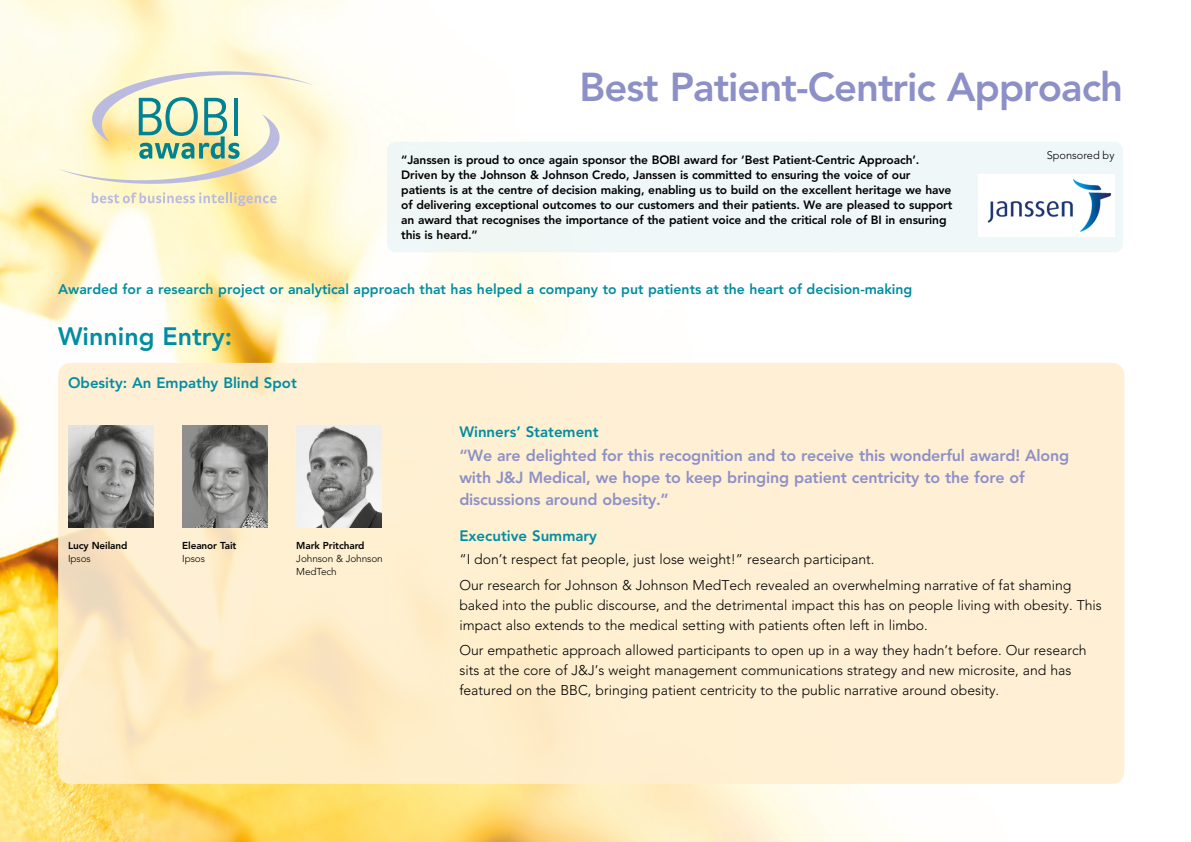
<style>
.page{position:relative;width:1191px;height:842px;background:#fff}
.page>*{position:absolute;margin:0;border:0;box-sizing:border-box;transform-origin:0 0}
.t1{font:800 40px "Avenir";letter-spacing:-.025em;color:#8d90c7}
.t2{font:800 25px "Avenir";color:#008da1}
.t3{font:800 16px/22px "Avenir";letter-spacing:-.01em;color:#8d90c7}
.t4{font:800 15px "Avenir";color:#008da1}
.t5{font:300 14px/20px "Avenir";color:#000}
.t6{font:800 14px "Avenir";color:#008da1}
.t7{font:800 12px/15px "Avenir";letter-spacing:-.01em;color:#000}
.t8{font:300 11px "Avenir";color:#000}
.t9{font:800 10px "Avenir";letter-spacing:-.01em;color:#000}
.t10{font:300 10px/13px "Avenir";letter-spacing:-.01em;color:#000}
</style>
<div class="page">
<img style="left:0;top:0;width:1125px;height:842px">
<svg style="left:0;top:179px;width:258px;height:326px"></svg>
<svg style="left:92px;top:192px;width:184px;height:14px;background:#eae2c6"></svg>
<svg style="left:58px;top:71px;width:255px;height:113px;background:#e5e7c5"></svg>
<hr style="left:234px;top:98px;width:4px;height:37px;background:#008295">
<div style="left:58px;top:363px;width:1066px;height:421px;background:#ffefd1;border-radius:12px"></div>
<div style="left:387px;top:142px;width:736px;height:110px;background:#e9f4f7;border-radius:9px"></div>
<img style="left:978px;top:174px;width:136px;height:62px">
<img style="left:68px;top:425px;width:85px;height:102px">
<img style="left:182px;top:425px;width:85px;height:102px">
<img style="left:297px;top:425px;width:85px;height:102px">
<h1 class="t1" style="left:579px;top:64px;width:545px">Best Patient-Centric Approach</h1>
<p class="t7" style="left:401px;top:152px;width:552px">“Janssen is proud to once again sponsor the BOBI award for ‘Best Patient-Centric Approach’.<br>Driven by the Johnson &amp; Johnson Credo, Janssen is committed to ensuring the voice of our patients is at the centre of decision making, enabling us to build on the excellent heritage we have of delivering exceptional outcomes to our customers and their patients. We are pleased to support an award that recognises the importance of the patient voice and the critical role of BI in ensuring this is heard.”</p>
<p class="t8" style="left:1046px;top:148px;width:69px">Sponsored by</p>
<p class="t6" style="left:58px;top:281px;width:856px">Awarded for a research project or analytical approach that has helped a company to put patients at the heart of decision-making</p>
<h2 class="t2" style="left:58px;top:322px;width:175px">Winning Entry:</h2>
<p class="t4" style="left:68px;top:374px;width:230px">Obesity: An Empathy Blind Spot</p>
<p class="t9" style="left:68px;top:540px;width:61px">Lucy Neiland</p>
<p class="t10" style="left:68px;top:552px;width:24px">Ipsos</p>
<p class="t9" style="left:182px;top:540px;width:56px">Eleanor Tait</p>
<p class="t10" style="left:182px;top:552px;width:24px">Ipsos</p>
<p class="t9" style="left:296px;top:540px;width:70px">Mark Pritchard</p>
<p class="t10" style="left:296px;top:552px;width:88px">Johnson &amp; Johnson<br>MedTech</p>
<p class="t4" style="left:459px;top:423px;width:141px">Winners’ Statement</p>
<p class="t3" style="left:459px;top:445px;width:611px">“We are delighted for this recognition and to receive this wonderful award! Along with J&amp;J Medical, we hope to keep bringing patient centricity to the fore of discussions around obesity.”</p>
<p class="t4" style="left:459px;top:527px;width:139px">Executive Summary</p>
<p class="t5" style="left:459px;top:546px;width:613px;line-height:25.7px">“I don’t respect fat people, just lose weight!” research participant.<br>Our research for Johnson &amp; Johnson MedTech revealed an overwhelming narrative of fat shaming</p>
<p class="t5" style="left:459px;top:595px;width:644px">baked into the public discourse, and the detrimental impact this has on people living with obesity. This impact also extends to the medical setting with patients often left in limbo.</p>
<p class="t5" style="left:459px;top:640px;width:628px">Our empathetic approach allowed participants to open up in a way they hadn’t before. Our research sits at the core of J&amp;J’s weight management communications strategy and new microsite, and has featured on the BBC, bringing patient centricity to the public narrative around obesity.</p>
</div>
